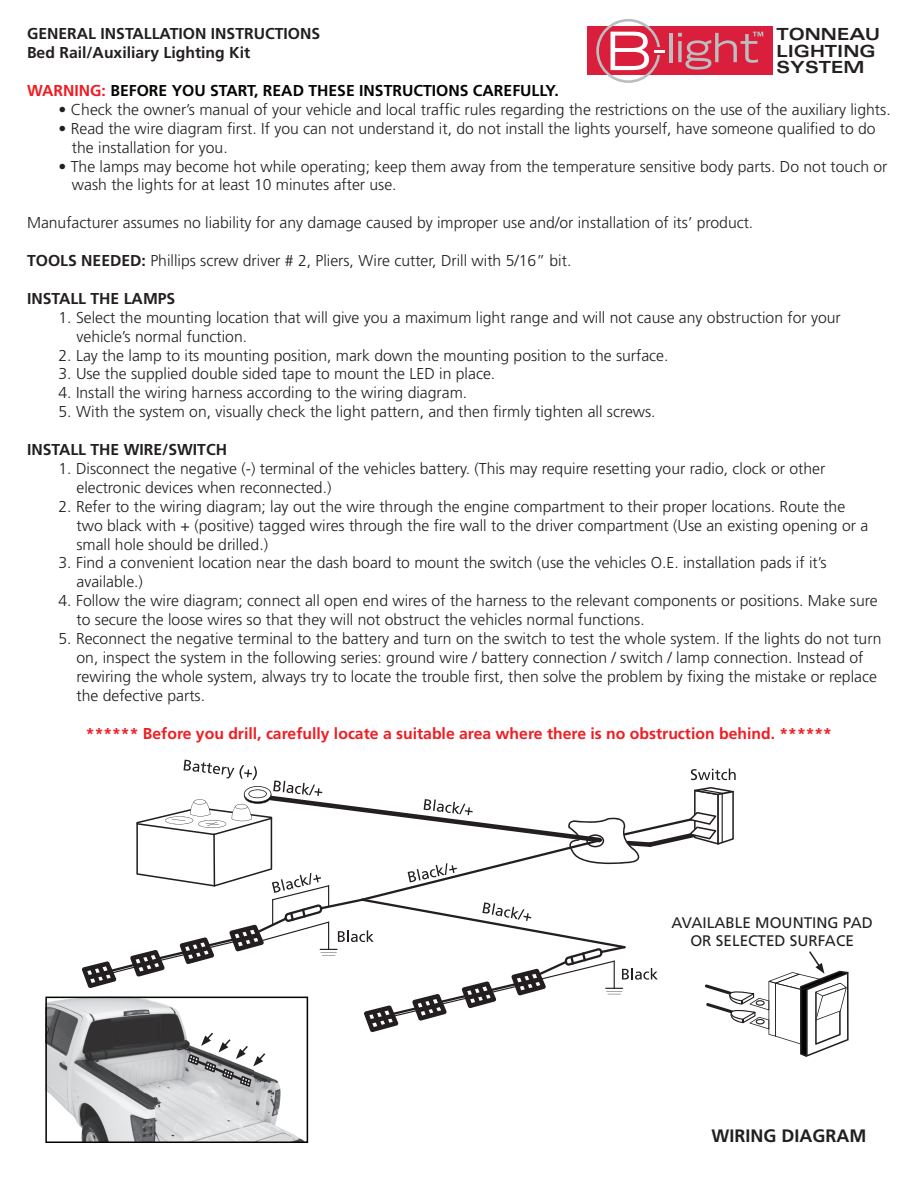
<style>
.page{position:relative;width:918px;height:1188px;background:#fff}
.page>*{position:absolute;margin:0;border:0;box-sizing:border-box;transform-origin:0 0}
.t1{font:700 18px "Frutiger";color:#231f20}
.t2{font:700 expanded 16.65px/16.6px "Univers";color:#231f20}
.t3{font:300 15.75px/18.9px "Frutiger";color:#231f20}
.t4{font:700 15.75px/18.9px "Frutiger";color:#231f20}
.t5{font:700 15.75px "Frutiger";color:#ee1d23}
.t6{font:700 15.75px "Frutiger";color:#040503}
.t7{font:15.3px/18.3px "Frutiger LT Std";color:#231f20;text-align:center}
.t8{font:700 expanded 12.9px/12.9px "Univers";letter-spacing:.16em;color:#231f20}
.s1{color:#ee1d23}
.s2{font-weight:700}
</style>
<div class="page">
<svg style="left:45px;top:760px;width:804px;height:383px"></svg>
<div style="left:587px;top:26px;width:186px;height:49px;background:#da1f3d"></div>
<svg style="left:596px;top:19px;width:69px;height:64px"></svg>
<hr style="left:669px;top:33px;width:3px;height:29px;background:#bcbdc0">
<svg style="left:678px;top:32px;width:85px;height:38px"></svg>
<p class="t2" style="left:777px;top:26px;width:105px">TONNEAU<br>LIGHTING<br>SYSTEM</p>
<p class="t8" style="left:768px;top:108px;width:92px">TONNEAU<br>LIGHTING</p>
<p class="t4" style="left:27px;top:24px;width:295px">GENERAL INSTALLATION INSTRUCTIONS<br>Bed Rail/Auxiliary Lighting Kit</p>
<p class="t6" style="left:27px;top:81px;width:533px"><span class="s1">WARNING:</span> BEFORE YOU START, READ THESE INSTRUCTIONS CAREFULLY.</p>
<p class="t3" style="left:58px;top:100px;width:834px">• Check the owner’s manual of your vehicle and local traffic rules regarding the restrictions on the use of the auxiliary lights.</p>
<p class="t3" style="left:72px;top:119px;width:805px;text-indent:-13px">• Read the wire diagram first. If you can not understand it, do not install the lights yourself, have someone qualified to do the installation for you.</p>
<p class="t3" style="left:72px;top:157px;width:817px;text-indent:-13px">• The lamps may become hot while operating; keep them away from the temperature sensitive body parts. Do not touch or wash the lights for at least 10 minutes after use.</p>
<p class="t3" style="left:27px;top:213px;width:728px">Manufacturer assumes no liability for any damage caused by improper use and/or installation of its’ product.</p>
<p class="t3" style="left:27px;top:251px;width:546px"><span class="s2">TOOLS NEEDED:</span> Phillips screw driver # 2, Pliers, Wire cutter, Drill with 5/16” bit.</p>
<p class="t4" style="left:27px;top:289px;width:150px">INSTALL THE LAMPS</p>
<p class="t3" style="left:77px;top:308px;width:766px;text-indent:-18px">1. Select the mounting location that will give you a maximum light range and will not cause any obstruction for your vehicle’s normal function.</p>
<p class="t3" style="left:58px;top:346px;width:612px">2. Lay the lamp to its mounting position, mark down the mounting position to the surface.</p>
<p class="t3" style="left:58px;top:365px;width:438px">3. Use the supplied double sided tape to mount the LED in place.</p>
<p class="t3" style="left:58px;top:383px;width:410px">4. Install the wiring harness according to the wiring diagram.</p>
<p class="t3" style="left:58px;top:402px;width:599px">5. With the system on, visually check the light pattern, and then firmly tighten all screws.</p>
<p class="t4" style="left:27px;top:440px;width:202px">INSTALL THE WIRE/SWITCH</p>
<p class="t3" style="left:77px;top:459px;width:750px;text-indent:-18px">1. Disconnect the negative (-) terminal of the vehicles battery. (This may require resetting your radio, clock or other electronic devices when reconnected.)</p>
<p class="t3" style="left:77px;top:497px;width:793px;text-indent:-18px">2. Refer to the wiring diagram; lay out the wire through the engine compartment to their proper locations. Route the two black with + (positive) tagged wires through the fire wall to the driver compartment (Use an existing opening or a small hole should be drilled.)</p>
<p class="t3" style="left:77px;top:554px;width:752px;text-indent:-18px">3. Find a convenient location near the dash board to mount the switch (use the vehicles O.E. installation pads if it’s available.)</p>
<p class="t3" style="left:77px;top:591px;width:803px;text-indent:-18px">4. Follow the wire diagram; connect all open end wires of the harness to the relevant components or positions. Make sure to secure the loose wires so that they will not obstruct the vehicles normal functions.</p>
<p class="t3" style="left:77px;top:629px;width:807px;text-indent:-18px">5. Reconnect the negative terminal to the battery and turn on the switch to test the whole system. If the lights do not turn on, inspect the system in the following series: ground wire / battery connection / switch / lamp connection. Instead of rewiring the whole system, always try to locate the trouble first, then solve the problem by fixing the mistake or replace the defective parts.</p>
<p class="t5" style="left:86px;top:724px;width:748px">****** Before you drill, carefully locate a suitable area where there is no obstruction behind. ******</p>
<p class="t7" style="left:671px;top:914px;width:203px">AVAILABLE MOUNTING PAD<br>OR SELECTED SURFACE</p>
<p class="t1" style="left:712px;top:1125px;width:156px">WIRING DIAGRAM</p>
</div>
